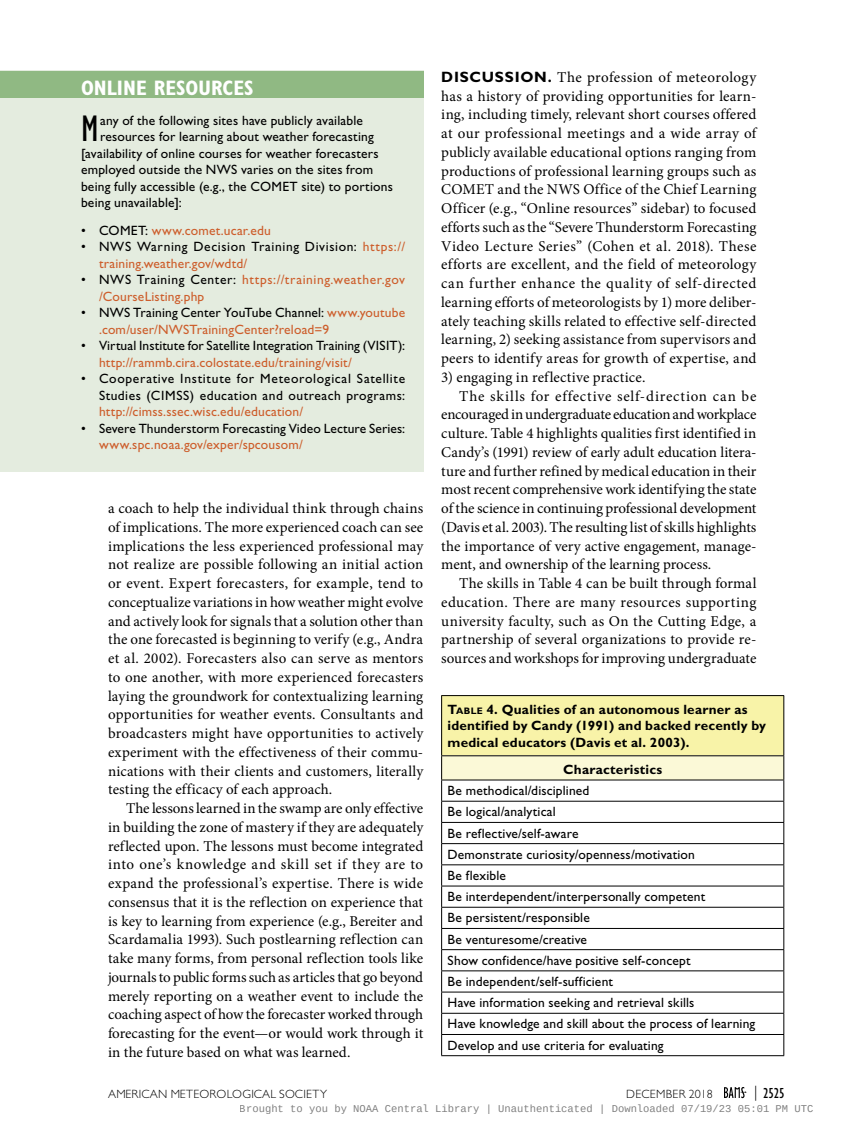
<style>
.page{position:relative;width:851px;height:1134px;background:#fff}
.page>*{position:absolute;margin:0;border:0;box-sizing:border-box;transform-origin:0 0}
.Sidebar_First_Paragr{font:condensed 38.25px "Gill Sans Std";color:#000}
.Sidebar_Title{font:700 condensed 21px "Gill Sans Std";color:#fff}
.Body_Text{font:15px/18.8px "Minion Pro";color:#000;text-align:justify}
.First_Paragraph_w_bo{font:15px/18.8px "Minion Pro";letter-spacing:.01em;color:#000;text-align:justify}
.t1{font:condensed 15px "Gill Sans Std";color:#000}
.Table_Text{font:13.5px "Gill Sans Std";letter-spacing:.015em;color:#000}
.Bullet_List{font:13.5px/16.5px "Gill Sans Std";letter-spacing:.01em;color:#000}
.Sidebar_First_Paragr-2{font:13.5px "Gill Sans Std";letter-spacing:.01em;color:#000}
.Caption__table{font:700 13.5px/16.5px "Gill Sans Std";letter-spacing:.015em;color:#000}
.Bullet_List-2{font:13.5px/16.5px "Gill Sans Std";letter-spacing:.015em;color:#cd5e2c}
.Bullet_List-3{font:13.5px/16.5px "Gill Sans Std";letter-spacing:.045em;color:#000}
.Bullet_List-4{font:13.5px/16.5px "Gill Sans Std";letter-spacing:.04em;color:#cd5e2c}
.Table_Text-2{font:700 13.5px "Gill Sans Std";letter-spacing:.02em;color:#000}
.t2{font:300 12px "Gill Sans Std";letter-spacing:.02em;color:#000}
.t3{font:10.5px "Liberation Mono";color:rgb(0 0 0/.5)}
.s1{color:#000}
.s2{color:#cd5e2c}
.s3{font-family:"Gill Sans Std";font-weight:700}
.s4{font-style:inherit}
.s5{font-size:9.45px}
.s6{font-weight:300;font-stretch:normal}
</style>
<div class="page">
<div style="left:0;top:70px;width:423px;height:402px;background:#e4ecdf"></div>
<div style="left:0;top:71px;width:423px;height:27px;background:#90b983"></div>
<div style="left:441px;top:696px;width:342px;height:60px;background:#f8f3a8"></div>
<div style="left:441px;top:756px;width:342px;height:24px;background:#fbf9d7"></div>
<hr style="left:441px;top:695px;width:343px;height:1px;background:#000">
<hr style="left:441px;top:696px;width:1px;height:59px;background:#000">
<hr style="left:783px;top:696px;width:1px;height:59px;background:#000">
<hr style="left:441px;top:755px;width:343px;height:1px;background:#000">
<hr style="left:441px;top:780px;width:343px;height:1px;background:#000">
<hr style="left:441px;top:801px;width:343px;height:1px;background:#000">
<hr style="left:441px;top:822px;width:343px;height:1px;background:#000">
<hr style="left:441px;top:843px;width:343px;height:1px;background:#000">
<hr style="left:441px;top:864px;width:343px;height:1px;background:#000">
<hr style="left:441px;top:886px;width:343px;height:1px;background:#000">
<hr style="left:441px;top:907px;width:343px;height:1px;background:#000">
<hr style="left:441px;top:928px;width:343px;height:1px;background:#000">
<hr style="left:441px;top:949px;width:343px;height:1px;background:#000">
<hr style="left:441px;top:970px;width:343px;height:1px;background:#000">
<hr style="left:441px;top:992px;width:343px;height:1px;background:#000">
<hr style="left:441px;top:1013px;width:343px;height:1px;background:#000">
<hr style="left:441px;top:1034px;width:343px;height:1px;background:#000">
<svg style="left:441px;top:756px;width:1px;height:299px"></svg>
<svg style="left:783px;top:756px;width:1px;height:299px"></svg>
<hr style="left:441px;top:1055px;width:343px;height:1px;background:#000">
<svg style="left:724px;top:1087px;width:22px;height:11px"></svg>
<p class="Sidebar_Title" style="left:81px;top:76px;width:174px">ONLINE RESOURCES</p>
<p class="Sidebar_First_Paragr" style="left:81px;top:108px;width:19px">M</p>
<p class="Sidebar_First_Paragr-2" style="left:100px;top:112px;width:264px">any of the following sites have publicly available</p>
<p class="Sidebar_First_Paragr-2" style="left:100px;top:129px;width:275px">resources for learning about weather forecasting</p>
<p class="Sidebar_First_Paragr-2" style="left:81px;top:145px;width:299px">[availability of online courses for weather forecasters</p>
<p class="Sidebar_First_Paragr-2" style="left:81px;top:162px;width:294px">employed outside the NWS varies on the sites from</p>
<p class="Sidebar_First_Paragr-2" style="left:81px;top:178px;width:313px">being fully accessible (e.g., the COMET site) to portions</p>
<p class="Sidebar_First_Paragr-2" style="left:81px;top:195px;width:102px">being unavailable]:</p>
<p class="Bullet_List-2" style="left:81px;top:222px;width:191px"><span class="s1">• COMET:</span> www.comet.ucar.edu</p>
<p class="Bullet_List-3" style="left:99px;top:239px;width:308px;text-indent:-18px">• NWS Warning Decision Training Division: <span class="s2">https:// training.weather.gov/wdtd/</span></p>
<p class="Bullet_List-4" style="left:99px;top:272px;width:308px;text-indent:-18px"><span class="s1">• NWS Training Center:</span> https://training.weather.gov /CourseListing.php</p>
<p class="Bullet_List-2" style="left:99px;top:305px;width:308px;text-indent:-18px"><span class="s1">• NWS Training Center YouTube Channel:</span> www.youtube .com/user/NWSTrainingCenter?reload=9</p>
<p class="Bullet_List" style="left:99px;top:338px;width:307px;text-indent:-18px">• Virtual Institute for Satellite Integration Training (VISIT): <span class="s2">http://rammb.cira.colostate.edu/training/visit/</span></p>
<p class="Bullet_List" style="left:99px;top:371px;width:308px;text-align:justify;text-indent:-18px">• Cooperative Institute for Meteorological Satellite Studies (CIMSS) education and outreach programs: <span class="s2">http://cimss.ssec.wisc.edu/education/</span></p>
<p class="Bullet_List" style="left:99px;top:420px;width:307px;text-indent:-18px">• Severe Thunderstorm Forecasting Video Lecture Series: <span class="s2">www.spc.noaa.gov/exper/spcousom/</span></p>
<p class="Body_Text" style="left:108px;top:499px;width:317px">a coach to help the individual think through chains of implications. The more experienced coach can see implications the less experienced professional may not realize are possible following an initial action or event. Expert forecasters, for example, tend to conceptualize variations in how weather might evolve and actively look for signals that a solution other than the one forecasted is beginning to verify (e.g., Andra et al. 2002). Forecasters also can serve as mentors to one another, with more experienced forecasters laying the groundwork for contextualizing learning opportunities for weather events. Consultants and broadcasters might have opportunities to actively experiment with the effectiveness of their commu&shy;nications with their clients and customers, literally testing the efficacy of each approach.</p>
<p class="Body_Text" style="left:108px;top:799px;width:317px;text-indent:18px">The lessons learned in the swamp are only effective in building the zone of mastery if they are adequately reflected upon. The lessons must become integrated into one’s knowledge and skill set if they are to expand the professional’s expertise. There is wide consensus that it is the reflection on experience that is key to learning from experience (e.g., Bereiter and Scardamalia 1993). Such postlearning reflection can take many forms, from personal reflection tools like journals to public forms such as articles that go beyond merely reporting on a weather event to include the coaching aspect of how the forecaster worked through forecasting for the event—or would work through it in the future based on what was learned.</p>
<p class="First_Paragraph_w_bo" style="left:441px;top:68px;width:317px"><span class="s3">DISCUSSION.</span> The profession of meteorology has a history of providing opportunities for learn&shy;ing, including timely, relevant short courses offered at our professional meetings and a wide array of publicly available educational options ranging from productions of professional learning groups such as COMET and the NWS Office of the Chief Learning Officer (e.g., “Online resources” sidebar) to focused efforts such as the “Severe Thunderstorm Forecasting Video Lecture Series” (Cohen et al. 2018). These efforts are excellent, and the field of meteorology can further enhance the quality of self-directed learning efforts of meteorologists by 1) more deliber&shy;ately teaching skills related to effective self-directed learning, 2) seeking assistance from supervisors and peers to identify areas for growth of expertise, and</p>
<p class="First_Paragraph_w_bo" style="left:441px;top:368px;width:206px">3) engaging in reflective practice.</p>
<p class="Body_Text" style="left:441px;top:386px;width:317px;text-indent:18px">The skills for effective self-direction can be encouraged in undergraduate education and workplace culture. Table 4 highlights qualities first identified in Candy’s (1991) review of early adult education litera&shy;ture and further refined by medical education in their most recent comprehensive work identifying the state of the science in continuing professional development (Davis et al. 2003). The resulting list of skills highlights the importance of very active engagement, manage&shy;ment, and ownership of the learning process.</p>
<p class="Body_Text" style="left:441px;top:574px;width:317px;text-indent:18px">The skills in Table 4 can be built through formal education. There are many resources supporting university faculty, such as On the Cutting Edge, a partnership of several organizations to provide re&shy;sources and workshops for improving undergraduate</p>
<p class="Caption__table" style="left:447px;top:701px;width:320px"><span class="s4">T</span><span class="s5">able</span> 4. Qualities of an autonomous learner as identified by Candy (1991) and backed recently by medical educators (Davis et al. 2003).</p>
<p class="Table_Text-2" style="left:563px;top:761px;width:100px">Characteristics</p>
<p class="Table_Text" style="left:447px;top:783px;width:143px">Be methodical/disciplined</p>
<p class="Table_Text" style="left:447px;top:804px;width:110px">Be logical/analytical</p>
<p class="Table_Text" style="left:447px;top:825px;width:132px">Be reflective/self-aware</p>
<p class="Table_Text" style="left:447px;top:847px;width:249px">Demonstrate curiosity/openness/motivation</p>
<p class="Table_Text" style="left:447px;top:868px;width:60px">Be flexible</p>
<p class="Table_Text" style="left:447px;top:889px;width:259px">Be interdependent/interpersonally competent</p>
<p class="Table_Text" style="left:447px;top:910px;width:144px">Be persistent/responsible</p>
<p class="Table_Text" style="left:447px;top:931px;width:141px">Be venturesome/creative</p>
<p class="Table_Text" style="left:447px;top:953px;width:244px">Show confidence/have positive self-concept</p>
<p class="Table_Text" style="left:447px;top:974px;width:167px">Be independent/self-sufficient</p>
<p class="Table_Text" style="left:447px;top:995px;width:248px">Have information seeking and retrieval skills</p>
<p class="Table_Text" style="left:447px;top:1016px;width:309px">Have knowledge and skill about the process of learning</p>
<p class="Table_Text" style="left:447px;top:1037px;width:217px">Develop and use criteria for evaluating</p>
<p class="t2" style="left:108px;top:1087px;width:220px">AMERICAN METEOROLOGICAL SOCIETY</p>
<p class="t2" style="left:626px;top:1087px;width:88px">DECEMBER 2018</p>
<p class="t1" style="left:754px;top:1085px;width:32px"><span class="s6">|</span> 2525</p>
<p class="t3" style="left:240px;top:1103px;width:575px">Brought to you by NOAA Central Library | Unauthenticated | Downloaded 07/19/23 05:01 PM UTC</p>
</div>
